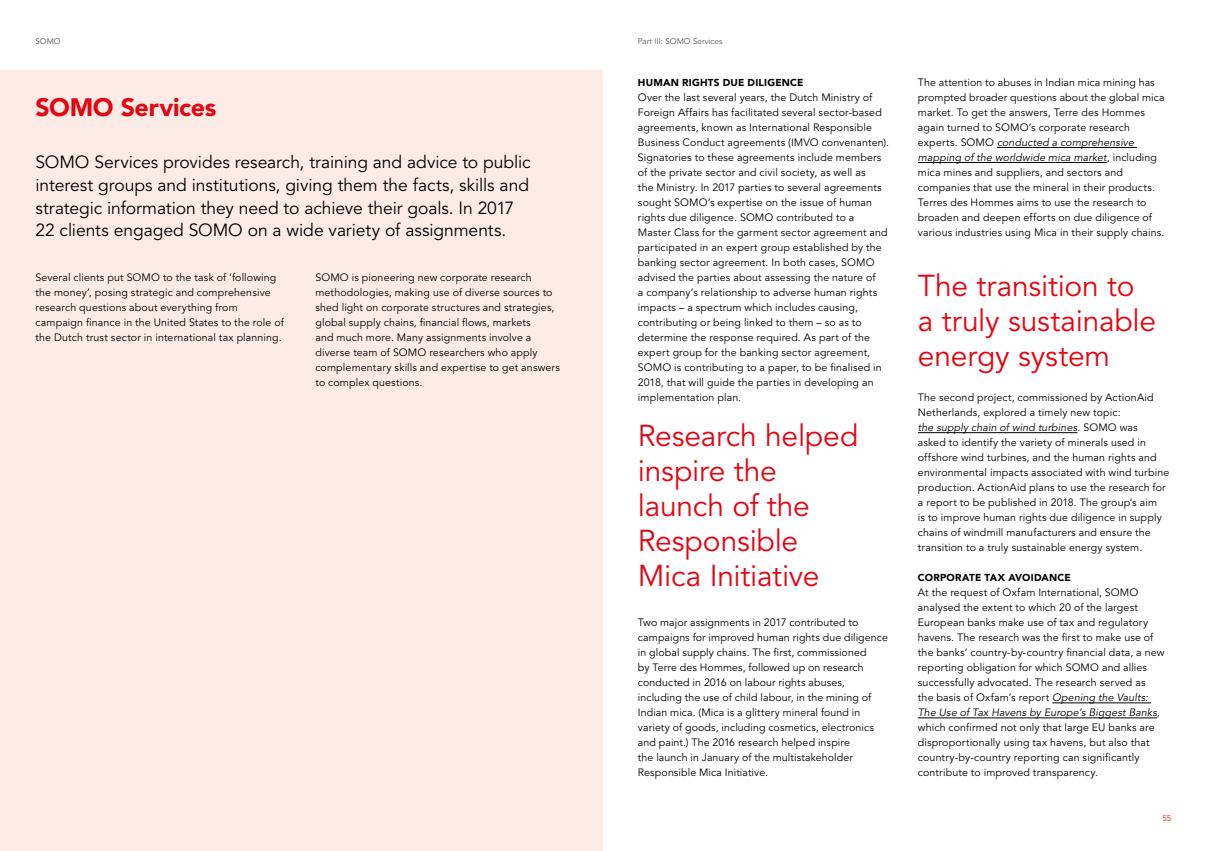
<style>
.page{position:relative;width:1205px;height:851px;background:#fff}
.page>*{position:absolute;margin:0;border:0;box-sizing:border-box;transform-origin:0 0}
.t1{font:30px/35px "Avenir LT Std";letter-spacing:-.005em;color:#e30613}
.t2{font:900 25px "Avenir LT Std";letter-spacing:-.015em;color:#e30613}
.t3{font:17.5px/22.5px "Avenir LT Std";letter-spacing:-.005em;color:#000}
.t4{font:10.62px/15px "Avenir";letter-spacing:.01em;color:#000}
.t5{font:10.62px/15px "Avenir LT Std";letter-spacing:.01em;color:#000}
.t6{font:900 10px "Avenir LT Std";letter-spacing:.025em;color:#000}
.t7{font:8.12px "Avenir LT Std";color:#575756}
.t8{font:8.12px "Avenir LT Std";color:#e30613}
.s1{font-style:italic}
</style>
<div class="page">
<div style="left:0;top:71px;width:602px;height:779px;background:#fdece5"></div>
<hr style="left:997px;top:147px;width:140px;height:1px;background:#000">
<hr style="left:918px;top:162px;width:189px;height:1px;background:#000">
<hr style="left:918px;top:432px;width:159px;height:1px;background:#000">
<hr style="left:1052px;top:702px;width:99px;height:1px;background:#000">
<hr style="left:918px;top:717px;width:239px;height:1px;background:#000">
<p class="t7" style="left:35px;top:37px;width:27px">SOMO</p>
<p class="t7" style="left:638px;top:37px;width:86px">Part III: SOMO Services</p>
<h2 class="t2" style="left:35px;top:92px;width:182px">SOMO Services</h2>
<p class="t3" style="left:35px;top:152px;width:497px">SOMO Services provides research, training and advice to public interest groups and institutions, giving them the facts, skills and strategic information they need to achieve their goals. In 2017<br>22 clients engaged SOMO on a wide variety of assignments.</p>
<p class="t5" style="left:35px;top:270px;width:250px">Several clients put SOMO to the task of ‘following the money’, posing strategic and comprehensive research questions about everything from campaign finance in the United States to the role of the Dutch trust sector in international tax planning.</p>
<p class="t5" style="left:315px;top:270px;width:246px">SOMO is pioneering new corporate research methodologies, making use of diverse sources to shed light on corporate structures and strategies, global supply chains, financial flows, markets<br>and much more. Many assignments involve a diverse team of SOMO researchers who apply complementary skills and expertise to get answers to complex questions.</p>
<p class="t6" style="left:638px;top:76px;width:167px">HUMAN RIGHTS DUE DILIGENCE</p>
<p class="t4" style="left:638px;top:90px;width:253px">Over the last several years, the Dutch Ministry of Foreign Affairs has facilitated several sector-based agreements, known as International Responsible Business Conduct agreements (IMVO convenanten).<br>Signatories to these agreements include members of the private sector and civil society, as well as<br>the Ministry. In 2017 parties to several agreements sought SOMO’s expertise on the issue of human rights due diligence. SOMO contributed to a Master Class for the garment sector agreement and participated in an expert group established by the banking sector agreement. In both cases, SOMO advised the parties about assessing the nature of<br>a company’s relationship to adverse human rights impacts – a spectrum which includes causing, contributing or being linked to them – so as to determine the response required. As part of the expert group for the banking sector agreement, SOMO is contributing to a paper, to be finalised in 2018, that will guide the parties in developing an implementation plan.</p>
<h1 class="t1" style="left:638px;top:419px;width:222px">Research helped inspire the launch of the<br>Responsible<br>Mica Initiative</h1>
<p class="t4" style="left:638px;top:615px;width:252px">Two major assignments in 2017 contributed to campaigns for improved human rights due diligence in global supply chains. The first, commissioned<br>by Terre des Hommes, followed up on research conducted in 2016 on labour rights abuses, including the use of child labour, in the mining of Indian mica. (Mica is a glittery mineral found in variety of goods, including cosmetics, electronics and paint.) The 2016 research helped inspire<br>the launch in January of the multistakeholder Responsible Mica Initiative.</p>
<p class="t4" style="left:918px;top:75px;width:248px">The attention to abuses in Indian mica mining has prompted broader questions about the global mica market. To get the answers, Terre des Hommes again turned to SOMO’s corporate research experts. SOMO <span class="s1">conducted a comprehensive mapping of the worldwide mica market</span>, including mica mines and suppliers, and sectors and companies that use the mineral in their products.<br>Terres des Hommes aims to use the research to broaden and deepen efforts on due diligence of various industries using Mica in their supply chains.</p>
<h1 class="t1" style="left:918px;top:269px;width:240px">The transition to a truly sustainable energy system</h1>
<p class="t4" style="left:918px;top:390px;width:253px">The second project, commissioned by ActionAid Netherlands, explored a timely new topic:<br><span class="s1">the supply chain of wind turbines</span>. SOMO was<br>asked to identify the variety of minerals used in offshore wind turbines, and the human rights and environmental impacts associated with wind turbine production. ActionAid plans to use the research for a report to be published in 2018. The group’s aim<br>is to improve human rights due diligence in supply chains of windmill manufacturers and ensure the transition to a truly sustainable energy system.</p>
<p class="t6" style="left:918px;top:571px;width:154px">CORPORATE TAX AVOIDANCE</p>
<p class="t4" style="left:918px;top:585px;width:248px">At the request of Oxfam International, SOMO analysed the extent to which 20 of the largest European banks make use of tax and regulatory havens. The research was the first to make use of the banks’ country-by-country financial data, a new reporting obligation for which SOMO and allies successfully advocated. The research served as<br>the basis of Oxfam’s report <span class="s1">Opening the Vaults:<br>The Use of Tax Havens by Europe’s Biggest Banks</span>, which confirmed not only that large EU banks are disproportionally using tax havens, but also that country-by-country reporting can significantly contribute to improved transparency.</p>
<p class="t8" style="left:1162px;top:813px;width:11px">55</p>
</div>
